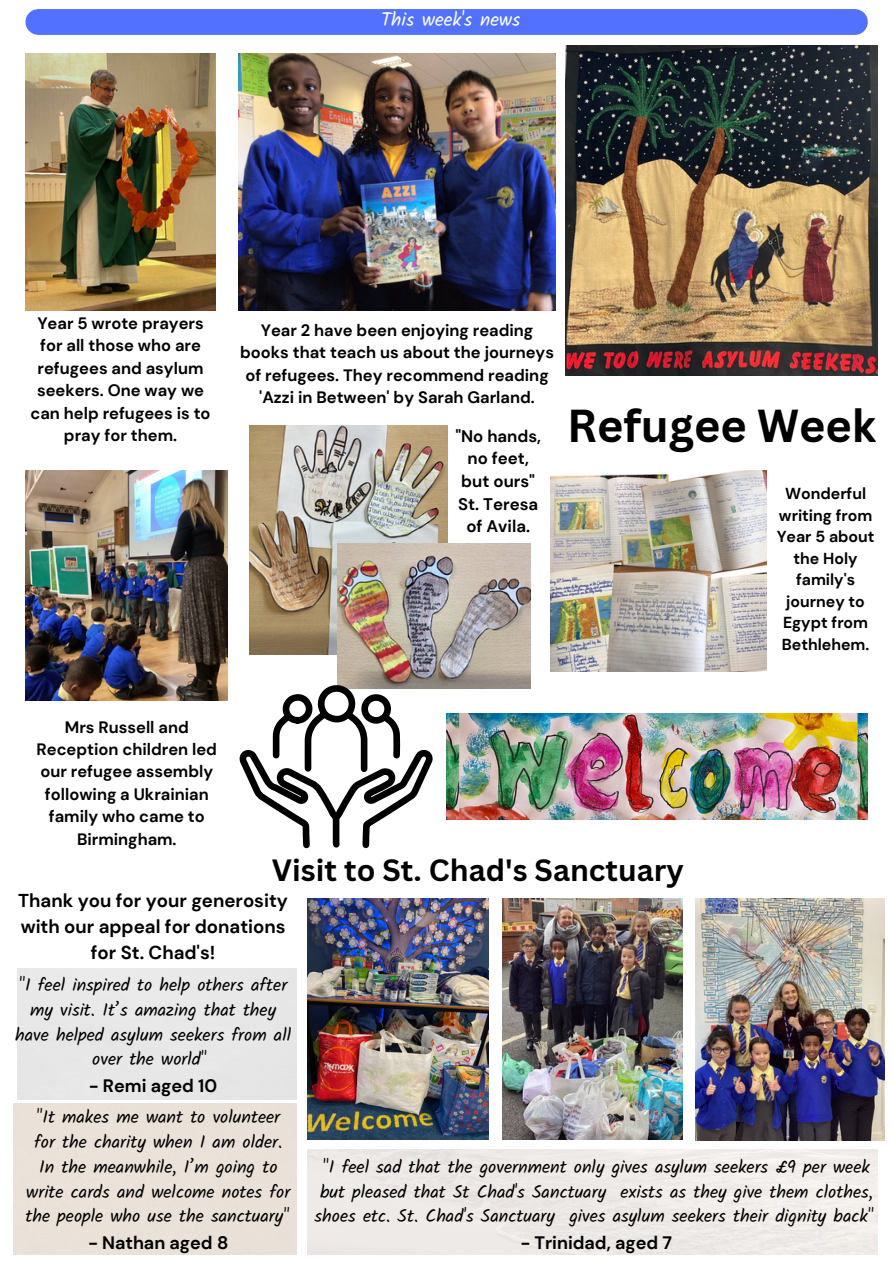
<style>
.page{position:relative;width:893px;height:1264px;background:#fff}
.page>*{position:absolute;margin:0;border:0;box-sizing:border-box;transform-origin:0 0}
.t1{font:700 45px "Canva Sans";color:#000}
.t2{font:700 30px "Canva Sans";color:#000}
.t3{font:19.2px "Kalam";color:#fff}
.t4{font:700 18.6px/25.8px "DM Sans";color:#000;text-align:center}
.t5{font:18px/24.8px "Kalam";color:#000;text-align:center}
.t6{font:700 18px "DM Sans";color:#000}
.t7{font:700 16.8px/22.6px "DM Sans";color:#000;text-align:center}
.t8{font:700 16.5px/22.5px "DM Sans";color:#000;text-align:center}
.t9{font:700 15.9px/21.5px "DM Sans";color:#000;text-align:center}
</style>
<div class="page">
<div style="left:38px;top:9px;width:816px;height:26px;background:#5271ff"></div>
<img style="left:25px;top:53px;width:190px;height:258px">
<img style="left:239px;top:53px;width:316px;height:258px">
<img style="left:565px;top:46px;width:312px;height:329px">
<img style="left:25px;top:470px;width:203px;height:231px">
<img style="left:550px;top:470px;width:216px;height:201px">
<img style="left:308px;top:898px;width:180px;height:241px">
<img style="left:502px;top:898px;width:180px;height:241px">
<img style="left:696px;top:898px;width:188px;height:242px">
<img style="left:250px;top:425px;width:197px;height:229px">
<img style="left:337px;top:543px;width:194px;height:145px">
<svg style="left:239px;top:684px;width:194px;height:164px"></svg>
<img style="left:446px;top:713px;width:421px;height:106px">
<p class="t3" style="left:381px;top:8px;width:141px">This week's news</p>
<p class="t8" style="left:30px;top:312px;width:181px">Year 5 wrote prayers for all those who are refugees and asylum seekers. One way we can help refugees is to pray for them.</p>
<p class="t8" style="left:240px;top:319px;width:315px">Year 2 have been enjoying reading books that teach us about the journeys of refugees. They recommend reading 'Azzi in Between' by Sarah Garland.</p>
<p class="t7" style="left:455px;top:424px;width:87px">"No hands, no feet, but ours"<br>St. Teresa of Avila.</p>
<h1 class="t1" style="left:567px;top:394px;width:310px">Refugee Week</h1>
<p class="t9" style="left:776px;top:483px;width:99px">Wonderful writing from<br>Year 5 about the Holy family's journey to<br>Egypt from<br>Bethlehem.</p>
<p class="t8" style="left:37px;top:715px;width:182px">Mrs Russell and<br>Reception children led our refugee assembly following a Ukrainian family who came to<br>Birmingham.</p>
<h2 class="t2" style="left:272px;top:848px;width:413px">Visit to St. Chad's Sanctuary</h2>
<p class="t4" style="left:18px;top:887px;width:271px">Thank you for your generosity with our appeal for donations for St. Chad's!</p>
<p class="t5" style="left:15px;top:972px;width:277px">"I feel inspired to help others after my visit. It’s amazing that they have helped asylum seekers from all over the world"</p>
<p class="t6" style="left:89px;top:1074px;width:129px">- Remi aged 10</p>
<p class="t5" style="left:25px;top:1104px;width:266px">"It makes me want to volunteer for the charity when I am older.<br>In the meanwhile, I’m going to write cards and welcome notes for the people who use the sanctuary"</p>
<p class="t6" style="left:88px;top:1231px;width:141px">- Nathan aged 8</p>
<p class="t5" style="left:314px;top:1154px;width:561px">"I feel sad that the government only gives asylum seekers £9 per week but pleased that St Chad's Sanctuary exists as they give them clothes, shoes etc. St. Chad's Sanctuary gives asylum seekers their dignity back"</p>
<p class="t6" style="left:520px;top:1231px;width:153px">- Trinidad, aged 7</p>
</div>
